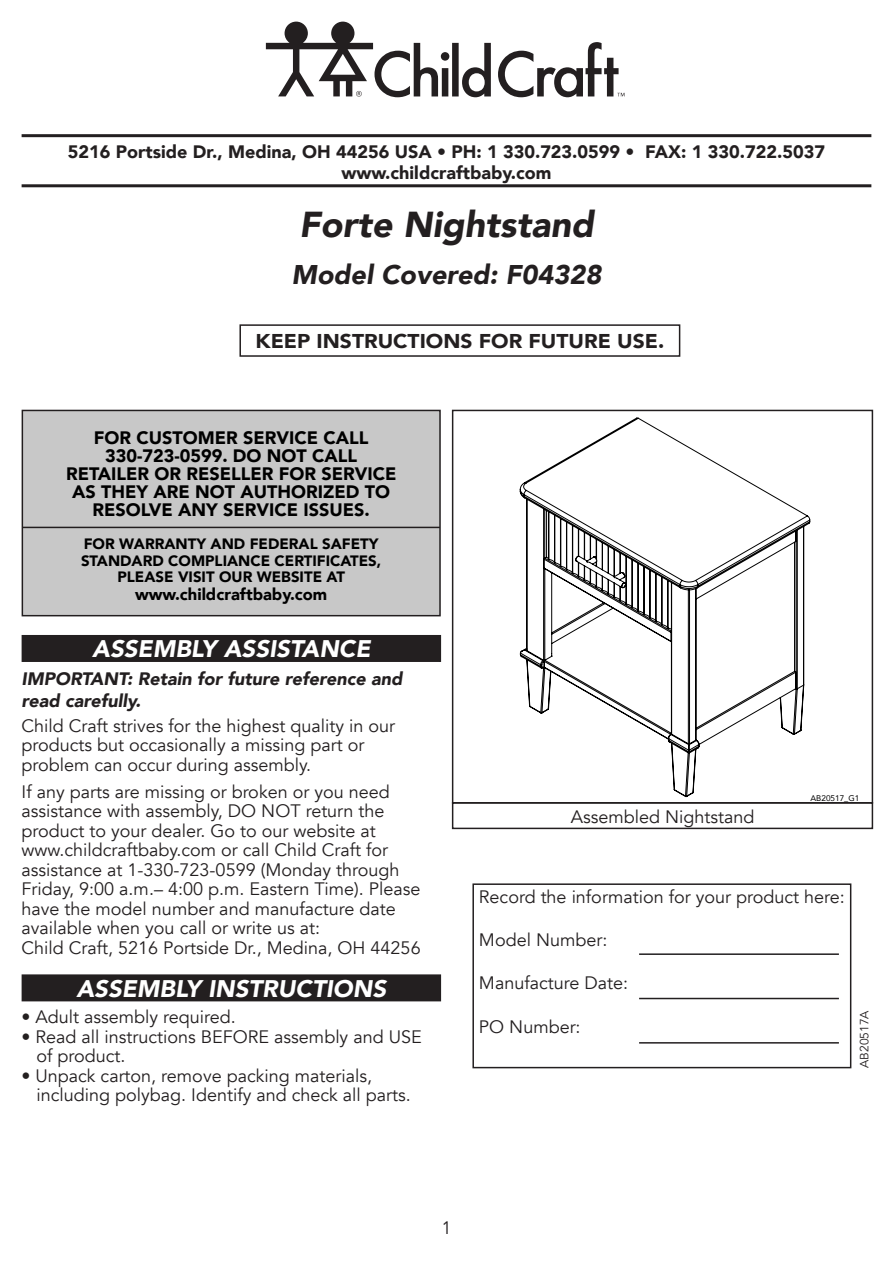
<style>
.page{position:relative;width:893px;height:1263px;background:#fff}
.page>*{position:absolute;margin:0;border:0;box-sizing:border-box;transform-origin:0 0}
.t1{font:italic 900 36px "Avenir";color:#231f20}
.t2{font:italic 900 27px "Avenir";color:#231f20}
.t3{font:italic 900 24px "Avenir";color:#fff}
.t4{font:900 19.95px "Avenir";color:#231f20;scale:1.05 1}
.t5{font:18px/19.5px "Avenir";color:#231f20}
.t6{font:900 18px "Avenir";color:#000}
.t7{font:900 18px "Avenir";color:#231f20}
.t8{font:italic 900 18px/21.6px "Avenir";color:#231f20}
.t9{font:18px "Avenir";color:#231f20;scale:.95 1}
.t10{font:900 16.5px "Avenir";color:#000}
.t11{font:900 15px/16.5px "Avenir";color:#000;text-align:center}
.t12{font:12px "Avenir";color:#231f20}
.t13{font:8.25px "Avenir";color:#000}
.s1{font-size:21px}
</style>
<div class="page">
<svg style="left:266px;top:22px;width:358px;height:75px"></svg>
<hr style="left:466px;top:410px;width:1px;height:393px;background:#000">
<hr style="left:466px;top:1262px;width:393px;height:1px;background:#000">
<hr style="left:892px;top:410px;width:1px;height:393px;background:#000">
<svg style="left:519px;top:417px;width:292px;height:381px"></svg>
<div style="left:452px;top:410px;width:421px;height:393px;border:2px solid #231f20"></div>
<div style="left:452px;top:802px;width:421px;height:27px;border:2px solid #231f20"></div>
<hr style="left:22px;top:184px;width:849px;height:3px;background:#231f20">
<hr style="left:22px;top:134px;width:849px;height:3px;background:#231f20">
<div style="left:239px;top:324px;width:441px;height:33px;border:2px solid #231f20"></div>
<div style="left:472px;top:883px;width:379px;height:185px;border:2px solid #231f20"></div>
<hr style="left:639px;top:998px;width:200px;height:1px;background:#231f20">
<hr style="left:639px;top:953px;width:200px;height:2px;background:#231f20">
<hr style="left:639px;top:1042px;width:200px;height:1px;background:#231f20">
<div style="left:22px;top:636px;width:418px;height:25px;background:#231f20"></div>
<div style="left:22px;top:635px;width:419px;height:27px;border:2px solid #231f20"></div>
<div style="left:22px;top:975px;width:418px;height:26px;background:#231f20"></div>
<div style="left:22px;top:974px;width:419px;height:27px;border:2px solid #231f20"></div>
<div style="left:22px;top:410px;width:419px;height:206px;background:#c8c8c8;border:2px solid #221e1f"></div>
<hr style="left:23px;top:527px;width:417px;height:1px;background:#221e1f">
<p class="t7" style="left:68px;top:136px;width:759px">5216 Portside Dr., Medina, OH 44256 USA • PH: 1 330.723.0599 • FAX: 1 330.722.5037</p>
<p class="t7" style="left:342px;top:157px;width:211px">www.childcraftbaby.com</p>
<p class="t1" style="left:299px;top:195px;width:296px">Forte Nightstand</p>
<p class="t2" style="left:292px;top:252px;width:311px">Model Covered: F04328</p>
<p class="t4" style="left:256px;top:324px;width:391px">KEEP INSTRUCTIONS FOR FUTURE USE<span class="s1">.</span></p>
<p class="t6" style="left:94px;top:422px;width:276px">FOR CUSTOMER SERVICE CALL</p>
<p class="t6" style="left:105px;top:440px;width:254px">330-723-0599. DO NOT CALL</p>
<p class="t6" style="left:66px;top:458px;width:332px">RETAILER OR RESELLER FOR SERVICE</p>
<p class="t6" style="left:72px;top:476px;width:319px">AS THEY ARE NOT AUTHORIZED TO</p>
<p class="t6" style="left:92px;top:494px;width:279px">RESOLVE ANY SERVICE ISSUES.</p>
<p class="t11" style="left:84px;top:535px;width:296px">FOR WARRANTY AND FEDERAL SAFETY</p>
<p class="t11" style="left:81px;top:552px;width:302px">STANDARD COMPLIANCE CERTIFICATES,<br>PLEASE VISIT OUR WEBSITE AT</p>
<p class="t10" style="left:135px;top:580px;width:194px">www.childcraftbaby.com</p>
<p class="t3" style="left:92px;top:629px;width:280px">ASSEMBLY ASSISTANCE</p>
<p class="t8" style="left:22px;top:668px;width:382px">IMPORTANT: Retain for future reference and read carefully.</p>
<p class="t5" style="left:22px;top:716px;width:375px">Child Craft strives for the highest quality in our</p>
<p class="t5" style="left:22px;top:735px;width:344px">products but occasionally a missing part or</p>
<p class="t5" style="left:22px;top:755px;width:291px">problem can occur during assembly.</p>
<p class="t5" style="left:22px;top:782px;width:370px">If any parts are missing or broken or you need</p>
<p class="t5" style="left:22px;top:801px;width:365px">assistance with assembly, DO NOT return the</p>
<p class="t5" style="left:22px;top:821px;width:356px">product to your dealer. Go to our website at</p>
<p class="t5" style="left:22px;top:840px;width:401px">www.childcraftbaby.com or call Child Craft for assistance at 1-330-723-0599 (Monday through Friday, 9:00 a.m.– 4:00 p.m. Eastern Time). Please have the model number and manufacture date available when you call or write us at:<br>Child Craft, 5216 Portside Dr., Medina, OH 44256</p>
<p class="t3" style="left:76px;top:969px;width:311px">ASSEMBLY INSTRUCTIONS</p>
<p class="t5" style="left:22px;top:1008px;width:216px">• Adult assembly required.</p>
<p class="t5" style="left:22px;top:1027px;width:402px">• Read all instructions BEFORE assembly and USE</p>
<p class="t5" style="left:37px;top:1047px;width:90px">of product.</p>
<p class="t5" style="left:22px;top:1066px;width:352px">• Unpack carton, remove packing materials,</p>
<p class="t5" style="left:37px;top:1086px;width:376px">including polybag. Identify and check all parts.</p>
<p class="t5" style="left:571px;top:807px;width:185px">Assembled Nightstand</p>
<p class="t13" style="left:810px;top:791px;width:50px">AB20517_G1</p>
<p class="t5" style="left:479px;top:887px;width:367px">Record the information for your product here:</p>
<p class="t5" style="left:479px;top:930px;width:130px">Model Number:</p>
<p class="t5" style="left:479px;top:974px;width:151px">Manufacture Date:</p>
<p class="t5" style="left:479px;top:1017px;width:103px">PO Number:</p>
<p class="t12" style="left:857px;top:1068px;width:59px;rotate:-90deg">AB20517A</p>
<p class="t9" style="left:442px;top:1217px;width:12px">1</p>
</div>
